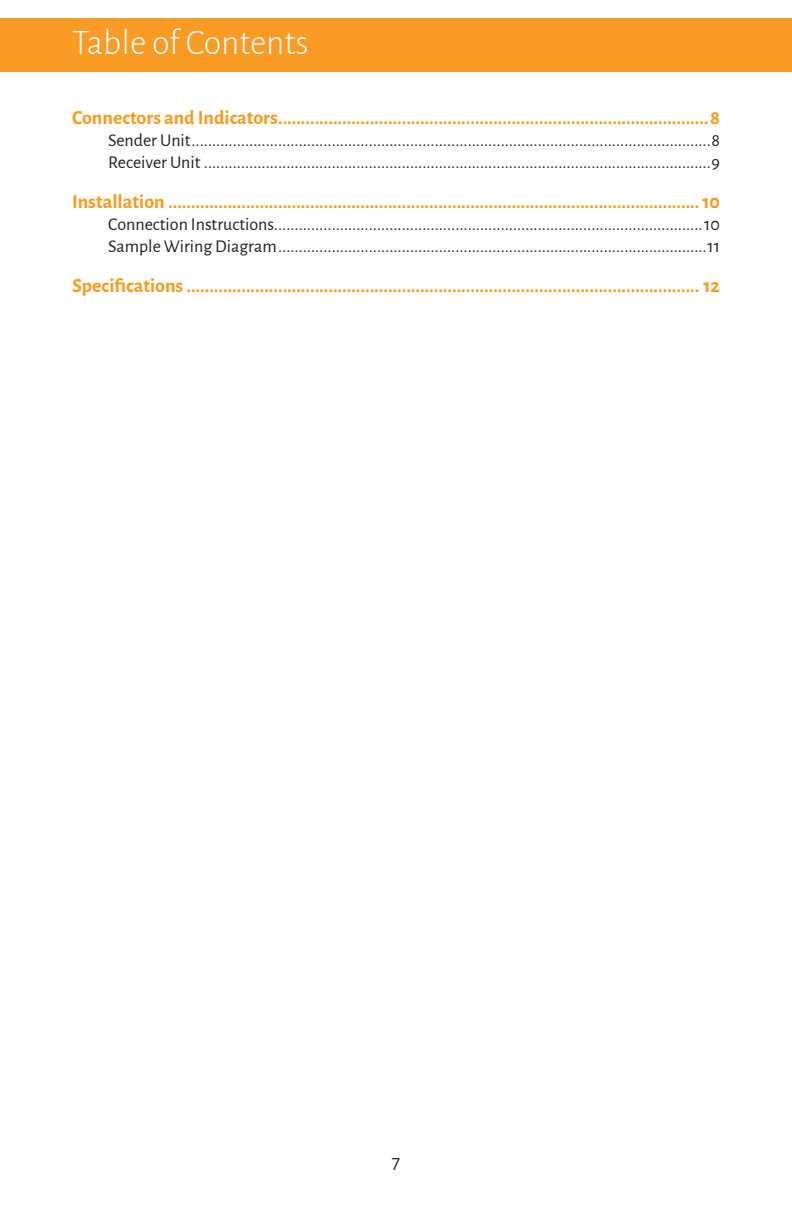
<style>
.page{position:relative;width:792px;height:1224px;background:#fff}
.page>*{position:absolute;margin:0;border:0;box-sizing:border-box;transform-origin:0 0}
.Non-TOC_Page_Title{font:300 36px "Alegreya Sans";color:#fff}
.TOC_Page_Title{font:700 20px "Alegreya Sans";color:#f89a1c}
.t1{font:20px "Alegreya Sans";color:#231f20}
.TOC_Section_Header{font:18px "Alegreya Sans";color:#231f20}
</style>
<div class="page">
<div style="left:0;top:18px;width:792px;height:54px;background:#f99b24"></div>
<p class="Non-TOC_Page_Title" style="left:72px;top:19px;width:238px">Table of Contents</p>
<p class="TOC_Page_Title" style="left:72px;top:103px;width:649px">Connectors and Indicators..............................................................................................8</p>
<p class="TOC_Section_Header" style="left:108px;top:128px;width:613px">Sender Unit..............................................................................................................................8</p>
<p class="TOC_Section_Header" style="left:108px;top:150px;width:614px">Receiver Unit ...........................................................................................................................9</p>
<p class="TOC_Page_Title" style="left:72px;top:187px;width:650px">Installation ....................................................................................................................10</p>
<p class="TOC_Section_Header" style="left:108px;top:212px;width:614px">Connection Instructions........................................................................................................10</p>
<p class="TOC_Section_Header" style="left:108px;top:234px;width:614px">Sample Wiring Diagram........................................................................................................11</p>
<p class="TOC_Page_Title" style="left:72px;top:271px;width:650px">Specifications ................................................................................................................ 12</p>
<p class="t1" style="left:392px;top:1148px;width:10px">7</p>
</div>
